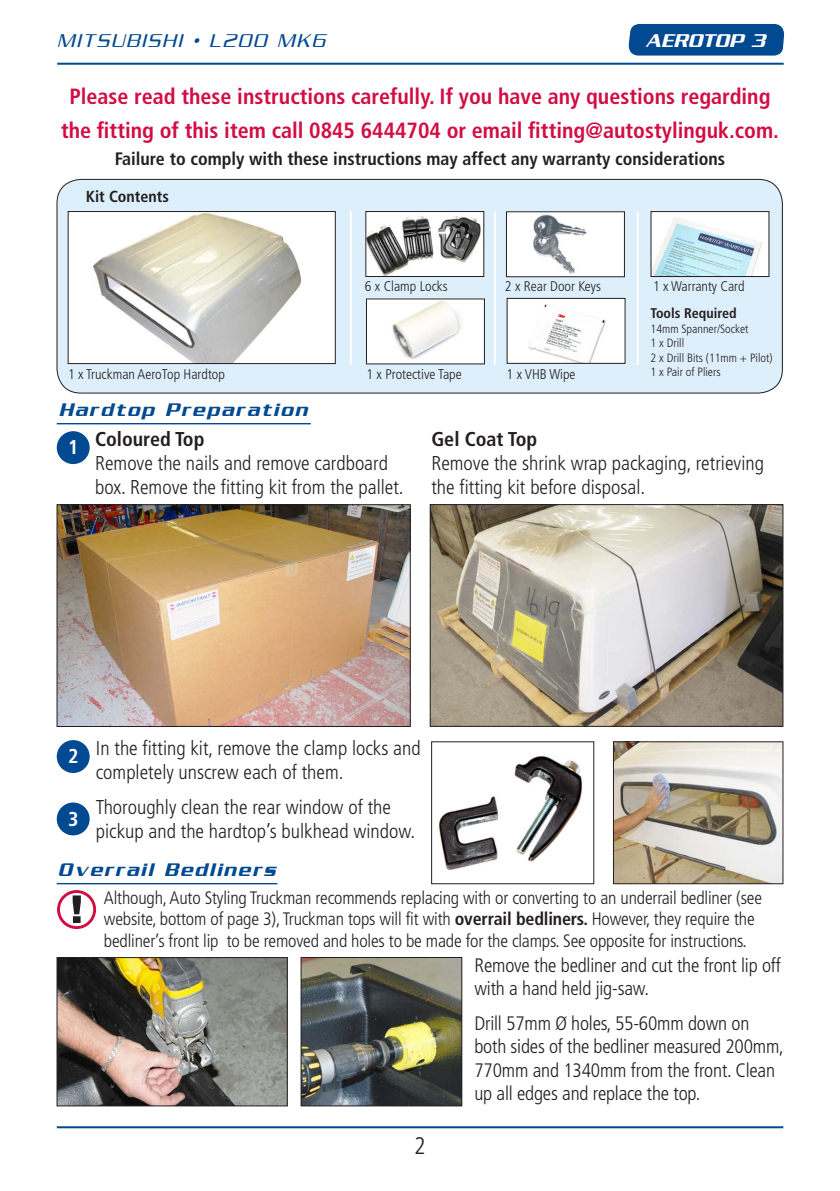
<style>
.page{position:relative;width:840px;height:1191px;background:#fff}
.page>*{position:absolute;margin:0;border:0;box-sizing:border-box;transform-origin:0 0}
.t1{font:300 condensed 24px "Frutiger";color:#231f20}
.t2{font:700 condensed 22px/33.6px "Frutiger";color:#d20d44;text-align:center}
.t3{font:300 condensed 20px/24px "Frutiger";color:#231f20}
.t4{font:700 condensed 20px "Frutiger";color:#231f20}
.t5{font:italic 20px "Serpentine Sans ICG Light";letter-spacing:.1em;color:#014990}
.t6{font:20px "Serpentine Sans ICG Oblique";color:#fff}
.t7{font:700 condensed 20px "Frutiger";color:#fff}
.t8{font:19.8px "Serpentine Sans ICG Oblique";letter-spacing:.1em;color:#014990}
.t9{font:300 condensed 19.4px/23.4px "Frutiger";letter-spacing:-.01em;color:#231f20}
.t10{font:300 condensed 18px/21.6px "Frutiger";letter-spacing:-.01em;color:#231f20}
.t11{font:700 condensed 18px "Frutiger";color:#231f20}
.t12{font:700 condensed 16px "Frutiger";color:#231f20}
.t13{font:300 condensed 14px "Frutiger";color:#231f20}
.t14{font:700 condensed 14px "Frutiger";color:#231f20}
.t15{font:300 condensed 12px "Frutiger";color:#231f20}
.s1{font-weight:700}
</style>
<div class="page">
<hr style="left:57px;top:63px;width:726px;height:2px;background:#014990">
<hr style="left:57px;top:1126px;width:725px;height:2px;background:#014990">
<div style="left:628px;top:24px;width:157px;height:32px;background:#014990"></div>
<div style="left:57px;top:179px;width:725px;height:214px;background:#ddeffa;border-radius:24px"></div>
<div style="left:57px;top:179px;width:725px;height:214px;border:1px solid #231f20;border-radius:24px"></div>
<img style="left:70px;top:213px;width:263px;height:149px">
<div style="left:68px;top:211px;width:267px;height:153px;border:1px solid #231f20"></div>
<img style="left:367px;top:213px;width:115px;height:62px">
<div style="left:365px;top:211px;width:119px;height:66px;border:1px solid #231f20"></div>
<img style="left:368px;top:301px;width:114px;height:61px">
<img style="left:508px;top:213px;width:114px;height:62px">
<div style="left:506px;top:211px;width:118px;height:66px;border:1px solid #231f20"></div>
<img style="left:508px;top:300px;width:115px;height:61px">
<div style="left:506px;top:298px;width:119px;height:65px;border:1px solid #231f20"></div>
<img style="left:652px;top:213px;width:114px;height:62px">
<div style="left:650px;top:211px;width:118px;height:66px;border:1px solid #231f20"></div>
<hr style="left:349px;top:211px;width:2px;height:153px;background:#fff">
<hr style="left:493px;top:211px;width:2px;height:153px;background:#fff">
<hr style="left:636px;top:212px;width:2px;height:153px;background:#fff">
<hr style="left:57px;top:423px;width:253px;height:1px;background:#014990">
<img style="left:615px;top:743px;width:165px;height:139px">
<div style="left:613px;top:741px;width:169px;height:143px;border:1px solid #231f20"></div>
<img style="left:438px;top:756px;width:144px;height:115px">
<div style="left:431px;top:741px;width:162px;height:143px;border:1px solid #231f20"></div>
<div style="left:57px;top:740px;width:33px;height:33px;background:#014990;border-radius:50%"></div>
<div style="left:57px;top:802px;width:33px;height:33px;background:#014990;border-radius:50%"></div>
<img style="left:431px;top:506px;width:349px;height:218px">
<div style="left:429px;top:504px;width:353px;height:222px;border:1px solid #231f20"></div>
<img style="left:59px;top:506px;width:349px;height:218px">
<div style="left:57px;top:504px;width:353px;height:222px;border:1px solid #231f20"></div>
<div style="left:57px;top:431px;width:33px;height:33px;background:#014990;border-radius:50%"></div>
<svg style="left:57px;top:890px;width:39px;height:39px"></svg>
<hr style="left:57px;top:883px;width:220px;height:1px;background:#014990">
<img style="left:59px;top:959px;width:226px;height:145px">
<div style="left:57px;top:957px;width:230px;height:149px;border:1px solid #231f20"></div>
<img style="left:302px;top:959px;width:158px;height:145px">
<div style="left:300px;top:957px;width:162px;height:149px;border:1px solid #231f20"></div>
<p class="t5" style="left:57px;top:30px;width:269px">MITSUBISHI • L200 MK6</p>
<p class="t6" style="left:644px;top:29px;width:121px">AeroTop 3</p>
<p class="t2" style="left:61px;top:80px;width:719px">Please read these instructions carefully. If you have any questions regarding the fitting of this item call 0845 6444704 or email fitting@autostylinguk.com.</p>
<p class="t11" style="left:115px;top:148px;width:611px">Failure to comply with these instructions may affect any warranty considerations</p>
<p class="t12" style="left:86px;top:187px;width:85px">Kit Contents</p>
<p class="t13" style="left:364px;top:278px;width:84px">6 x Clamp Locks</p>
<p class="t13" style="left:504px;top:278px;width:97px">2 x Rear Door Keys</p>
<p class="t13" style="left:652px;top:278px;width:93px">1 x Warranty Card</p>
<p class="t13" style="left:68px;top:366px;width:158px">1 x Truckman AeroTop Hardtop</p>
<p class="t13" style="left:366px;top:366px;width:97px">1 x Protective Tape</p>
<p class="t13" style="left:506px;top:366px;width:70px">1 x VHB Wipe</p>
<p class="t8" style="left:59px;top:398px;width:250px">Hardtop Preparation</p>
<p class="t14" style="left:650px;top:305px;width:88px">Tools Required</p>
<p class="t15" style="left:650px;top:322px;width:99px">14mm Spanner/Socket</p>
<p class="t15" style="left:650px;top:336px;width:35px">1 x Drill</p>
<p class="t15" style="left:650px;top:351px;width:123px">2 x Drill Bits (11mm + Pilot)</p>
<p class="t15" style="left:650px;top:365px;width:71px">1 x Pair of Pliers</p>
<p class="t7" style="left:68px;top:435px;width:12px">1</p>
<p class="t4" style="left:95px;top:427px;width:111px">Coloured Top</p>
<p class="t3" style="left:95px;top:451px;width:310px">Remove the nails and remove cardboard box. Remove the fitting kit from the pallet.</p>
<p class="t4" style="left:431px;top:427px;width:107px">Gel Coat Top</p>
<p class="t3" style="left:431px;top:451px;width:334px">Remove the shrink wrap packaging, retrieving the fitting kit before disposal.</p>
<p class="t7" style="left:68px;top:744px;width:12px">2</p>
<p class="t7" style="left:68px;top:807px;width:12px">3</p>
<p class="t3" style="left:96px;top:736px;width:326px">In the fitting kit, remove the clamp locks and completely unscrew each of them.</p>
<p class="t3" style="left:96px;top:795px;width:321px">Thoroughly clean the rear window of the pickup and the hardtop’s bulkhead window.</p>
<p class="t8" style="left:58px;top:858px;width:219px">Overrail Bedliners</p>
<p class="t10" style="left:104px;top:887px;width:659px">Although, Auto Styling Truckman recommends replacing with or converting to an underrail bedliner (see website, bottom of page 3), Truckman tops will fit with <span class="s1">overrail bedliners.</span> However, they require the bedliner’s front lip to be removed and holes to be made for the clamps. See opposite for instructions.</p>
<p class="t1" style="left:414px;top:1132px;width:13px">2</p>
<p class="t9" style="left:474px;top:953px;width:308px">Remove the bedliner and cut the front lip off with a hand held jig-saw.</p>
<p class="t9" style="left:474px;top:1011px;width:311px">Drill 57mm Ø holes, 55-60mm down on both sides of the bedliner measured 200mm, 770mm and 1340mm from the front. Clean up all edges and replace the top.</p>
</div>
